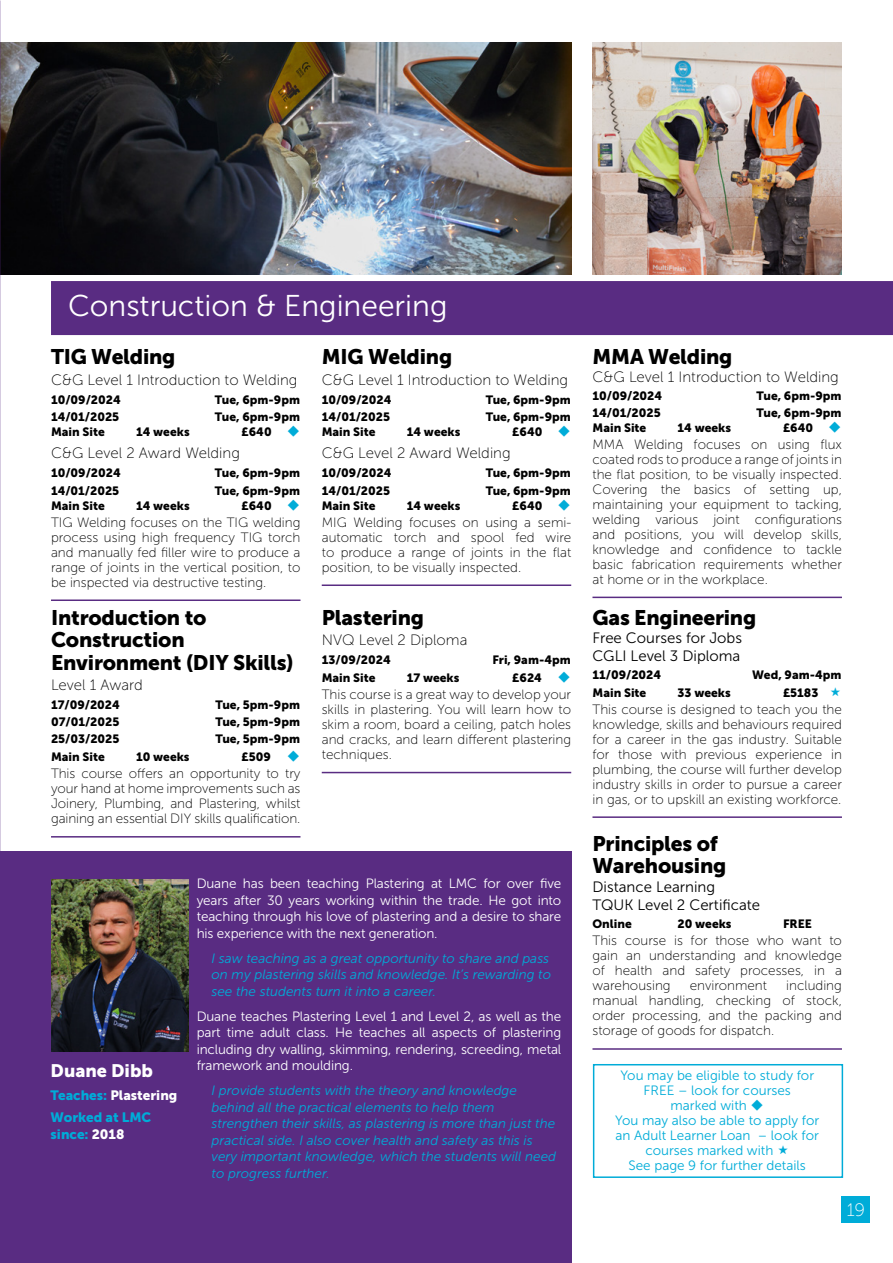
<style>
.page{position:relative;width:893px;height:1263px;background:#fff}
.page>*{position:absolute;margin:0;border:0;box-sizing:border-box;transform-origin:0 0}
.t1{font:30px "Museo Sans 300";color:#fff}
.t2{font:21px/22.5px "Museo Sans 900";letter-spacing:-.01em;color:#000}
.t3{font:18px "Museo Sans 900";color:#fff}
.t4{font:18px "Museo Sans 100";color:#fff}
.t5{font:15px "Museo Sans 100";color:#000}
.t6{font:15px/18px "Museo Sans 300";color:#000}
.t7{font:13.5px/15px "Museo Sans 100";color:#000;text-align:justify}
.t8{font:italic 13.5px/16.5px "Museo Sans 300";color:#00acd8}
.t9{font:13.5px/16.5px "Museo Sans 300";letter-spacing:-.01em;color:#fff;text-align:justify}
.t10{font:13.5px "Museo Sans 300";color:#00acd8}
.t11{font:13.5px/23px "Museo Sans 900";color:#00acd8}
.t12{font:12px "Museo Sans 900";color:#000}
.s1{color:#00acd8}
.s2{color:#fff}
</style>
<div class="page">
<hr style="left:51px;top:836px;width:249px;height:1px;background:#592c82">
<hr style="left:322px;top:772px;width:249px;height:1px;background:#592c82">
<hr style="left:592px;top:816px;width:250px;height:2px;background:#592c82">
<hr style="left:592px;top:1048px;width:250px;height:2px;background:#592c82">
<hr style="left:322px;top:584px;width:249px;height:2px;background:#592c82">
<hr style="left:51px;top:599px;width:249px;height:2px;background:#592c82">
<hr style="left:592px;top:597px;width:250px;height:1px;background:#592c82">
<div style="left:51px;top:281px;width:842px;height:54px;background:#592c82"></div>
<div style="left:0;top:851px;width:571px;height:412px;background:#592c82"></div>
<img style="left:0;top:43px;width:571px;height:231px">
<img style="left:592px;top:43px;width:250px;height:231px">
<div style="left:841px;top:1196px;width:29px;height:26px;background:#00acd8"></div>
<img style="left:51px;top:880px;width:137px;height:172px">
<div style="left:593px;top:1064px;width:250px;height:114px;border:2px solid #00acd8"></div>
<h1 class="t1" style="left:68px;top:289px;width:381px">Construction &amp; Engineering</h1>
<h2 class="t2" style="left:51px;top:346px;width:126px">TIG Welding</h2>
<p class="t5" style="left:51px;top:371px;width:248px">C&amp;G Level 1 Introduction to Welding</p>
<p class="t12" style="left:51px;top:393px;width:71px">10/09/2024</p>
<p class="t12" style="left:215px;top:393px;width:87px">Tue, 6pm-9pm</p>
<p class="t12" style="left:51px;top:410px;width:70px">14/01/2025</p>
<p class="t12" style="left:215px;top:410px;width:87px">Tue, 6pm-9pm</p>
<p class="t12" style="left:51px;top:425px;width:55px">Main Site</p>
<p class="t12" style="left:136px;top:425px;width:55px">14 weeks</p>
<p class="t12" style="left:242px;top:425px;width:60px">£640 <span class="s1">◆</span></p>
<p class="t5" style="left:51px;top:445px;width:190px">C&amp;G Level 2 Award Welding</p>
<p class="t12" style="left:51px;top:466px;width:71px">10/09/2024</p>
<p class="t12" style="left:215px;top:466px;width:87px">Tue, 6pm-9pm</p>
<p class="t12" style="left:51px;top:484px;width:70px">14/01/2025</p>
<p class="t12" style="left:215px;top:484px;width:87px">Tue, 6pm-9pm</p>
<p class="t12" style="left:51px;top:499px;width:55px">Main Site</p>
<p class="t12" style="left:136px;top:499px;width:55px">14 weeks</p>
<p class="t12" style="left:242px;top:499px;width:60px">£640 <span class="s1">◆</span></p>
<p class="t7" style="left:51px;top:515px;width:251px">TIG Welding focuses on the TIG welding process using high frequency TIG torch and manually fed filler wire to produce a range of joints in the vertical position, to be inspected via destructive testing.</p>
<h2 class="t2" style="left:51px;top:606px;width:244px">Introduction to<br>Construction<br>Environment (DIY Skills)</h2>
<p class="t5" style="left:51px;top:676px;width:93px">Level 1 Award</p>
<p class="t12" style="left:51px;top:698px;width:70px">17/09/2024</p>
<p class="t12" style="left:215px;top:698px;width:86px">Tue, 5pm-9pm</p>
<p class="t12" style="left:51px;top:715px;width:70px">07/01/2025</p>
<p class="t12" style="left:215px;top:715px;width:86px">Tue, 5pm-9pm</p>
<p class="t12" style="left:51px;top:732px;width:70px">25/03/2025</p>
<p class="t12" style="left:215px;top:732px;width:86px">Tue, 5pm-9pm</p>
<p class="t12" style="left:51px;top:750px;width:55px">Main Site</p>
<p class="t12" style="left:136px;top:750px;width:55px">10 weeks</p>
<p class="t12" style="left:242px;top:750px;width:60px">£509 <span class="s1">◆</span></p>
<p class="t7" style="left:51px;top:766px;width:251px">This course offers an opportunity to try your hand at home improvements such as Joinery, Plumbing, and Plastering, whilst gaining an essential DIY skills qualification.</p>
<h2 class="t2" style="left:322px;top:346px;width:132px">MIG Welding</h2>
<p class="t5" style="left:322px;top:371px;width:248px">C&amp;G Level 1 Introduction to Welding</p>
<p class="t12" style="left:322px;top:393px;width:71px">10/09/2024</p>
<p class="t12" style="left:486px;top:393px;width:87px">Tue, 6pm-9pm</p>
<p class="t12" style="left:322px;top:410px;width:70px">14/01/2025</p>
<p class="t12" style="left:486px;top:410px;width:87px">Tue, 6pm-9pm</p>
<p class="t12" style="left:322px;top:425px;width:55px">Main Site</p>
<p class="t12" style="left:407px;top:425px;width:55px">14 weeks</p>
<p class="t12" style="left:512px;top:425px;width:60px">£640 <span class="s1">◆</span></p>
<p class="t5" style="left:322px;top:445px;width:190px">C&amp;G Level 2 Award Welding</p>
<p class="t12" style="left:322px;top:466px;width:71px">10/09/2024</p>
<p class="t12" style="left:486px;top:466px;width:87px">Tue, 6pm-9pm</p>
<p class="t12" style="left:322px;top:484px;width:70px">14/01/2025</p>
<p class="t12" style="left:486px;top:484px;width:87px">Tue, 6pm-9pm</p>
<p class="t12" style="left:322px;top:499px;width:55px">Main Site</p>
<p class="t12" style="left:407px;top:499px;width:55px">14 weeks</p>
<p class="t12" style="left:512px;top:499px;width:60px">£640 <span class="s1">◆</span></p>
<p class="t7" style="left:322px;top:515px;width:251px">MIG Welding focuses on using a semi&shy;automatic torch and spool fed wire to produce a range of joints in the flat position, to be visually inspected.</p>
<h2 class="t2" style="left:322px;top:606px;width:104px">Plastering</h2>
<p class="t5" style="left:322px;top:631px;width:147px">NVQ Level 2 Diploma</p>
<p class="t12" style="left:322px;top:653px;width:71px">13/09/2024</p>
<p class="t12" style="left:492px;top:653px;width:80px">Fri, 9am-4pm</p>
<p class="t12" style="left:322px;top:671px;width:55px">Main Site</p>
<p class="t12" style="left:407px;top:671px;width:54px">17 weeks</p>
<p class="t12" style="left:512px;top:671px;width:60px">£624 <span class="s1">◆</span></p>
<p class="t7" style="left:322px;top:687px;width:251px">This course is a great way to develop your skills in plastering. You will learn how to skim a room, board a ceiling, patch holes and cracks, and learn different plastering techniques.</p>
<h3 class="t3" style="left:51px;top:1060px;width:104px">Duane Dibb</h3>
<p class="t11" style="left:51px;top:1083px;width:128px">Teaches: <span class="s2">Plastering<br></span>Worked at LMC</p>
<p class="t11" style="left:51px;top:1122px;width:75px">since: <span class="s2">2018</span></p>
<p class="t9" style="left:197px;top:875px;width:366px">Duane has been teaching Plastering at LMC for over five years after 30 years working within the trade. He got into teaching through his love of plastering and a desire to share his experience with the next generation.</p>
<p class="t8" style="left:212px;top:950px;width:341px">I saw teaching as a great opportunity to share and pass on my plastering skills and knowledge. It’s rewarding to see the students turn it into a career.</p>
<p class="t9" style="left:197px;top:1008px;width:366px">Duane teaches Plastering Level 1 and Level 2, as well as the part time adult class. He teaches all aspects of plastering including dry walling, skimming, rendering, screeding, metal framework and moulding.</p>
<p class="t8" style="left:212px;top:1082px;width:346px">I provide students with the theory and knowledge behind all the practical elements to help them strengthen their skills, as plastering is more than just the practical side. I also cover health and safety as this is very important knowledge, which the students will need to progress further.</p>
<h2 class="t2" style="left:592px;top:346px;width:141px">MMA Welding</h2>
<p class="t5" style="left:592px;top:369px;width:248px">C&amp;G Level 1 Introduction to Welding</p>
<p class="t12" style="left:592px;top:389px;width:71px">10/09/2024</p>
<p class="t12" style="left:756px;top:389px;width:87px">Tue, 6pm-9pm</p>
<p class="t12" style="left:592px;top:406px;width:70px">14/01/2025</p>
<p class="t12" style="left:756px;top:406px;width:87px">Tue, 6pm-9pm</p>
<p class="t12" style="left:592px;top:421px;width:55px">Main Site</p>
<p class="t12" style="left:677px;top:421px;width:55px">14 weeks</p>
<p class="t12" style="left:783px;top:421px;width:60px">£640 <span class="s1">◆</span></p>
<p class="t7" style="left:592px;top:437px;width:251px">MMA Welding focuses on using flux coated rods to produce a range of joints in the flat position, to be visually inspected.<br>Covering the basics of setting up, maintaining your equipment to tacking, welding various joint configurations and positions, you will develop skills, knowledge and confidence to tackle basic fabrication requirements whether at home or in the workplace.</p>
<h2 class="t2" style="left:592px;top:606px;width:165px">Gas Engineering</h2>
<p class="t6" style="left:592px;top:629px;width:151px">Free Courses for Jobs<br>CGLI Level 3 Diploma</p>
<p class="t12" style="left:592px;top:667px;width:70px">11/09/2024</p>
<p class="t12" style="left:752px;top:667px;width:91px">Wed, 9am-4pm</p>
<p class="t12" style="left:592px;top:685px;width:55px">Main Site</p>
<p class="t12" style="left:677px;top:685px;width:55px">33 weeks</p>
<p class="t12" style="left:783px;top:685px;width:37px">£5183</p>
<p class="t7" style="left:592px;top:702px;width:251px">This course is designed to teach you the knowledge, skills and behaviours required for a career in the gas industry. Suitable for those with previous experience in plumbing, the course will further develop industry skills in order to pursue a career in gas, or to upskill an existing workforce.</p>
<h2 class="t2" style="left:592px;top:832px;width:135px">Principles of<br>Warehousing</h2>
<p class="t6" style="left:592px;top:878px;width:169px">Distance Learning<br>TQUK Level 2 Certificate</p>
<p class="t12" style="left:592px;top:917px;width:41px">Online</p>
<p class="t12" style="left:677px;top:917px;width:56px">20 weeks</p>
<p class="t12" style="left:783px;top:917px;width:30px">FREE</p>
<p class="t7" style="left:592px;top:933px;width:251px">This course is for those who want to gain an understanding and knowledge of health and safety processes, in a warehousing</p>
<p class="t7" style="left:592px;top:978px;width:251px;text-indent:194px">including manual handling, checking of stock, order processing, and the packing and storage of goods for dispatch.</p>
<p class="t7" style="left:690px;top:978px;width:79px">environment</p>
<p class="t10" style="left:620px;top:1068px;width:195px">You may be eligible to study for</p>
<p class="t10" style="left:644px;top:1083px;width:149px">FREE – look for courses</p>
<p class="t10" style="left:671px;top:1098px;width:95px">marked with ◆</p>
<p class="t10" style="left:615px;top:1113px;width:206px">You may also be able to apply for</p>
<p class="t10" style="left:615px;top:1128px;width:205px">an Adult Learner Loan – look for</p>
<p class="t10" style="left:645px;top:1143px;width:129px">courses marked with</p>
<p class="t10" style="left:628px;top:1158px;width:179px">See page 9 for further details</p>
<h3 class="t4" style="left:847px;top:1200px;width:20px">19</h3>
</div>
